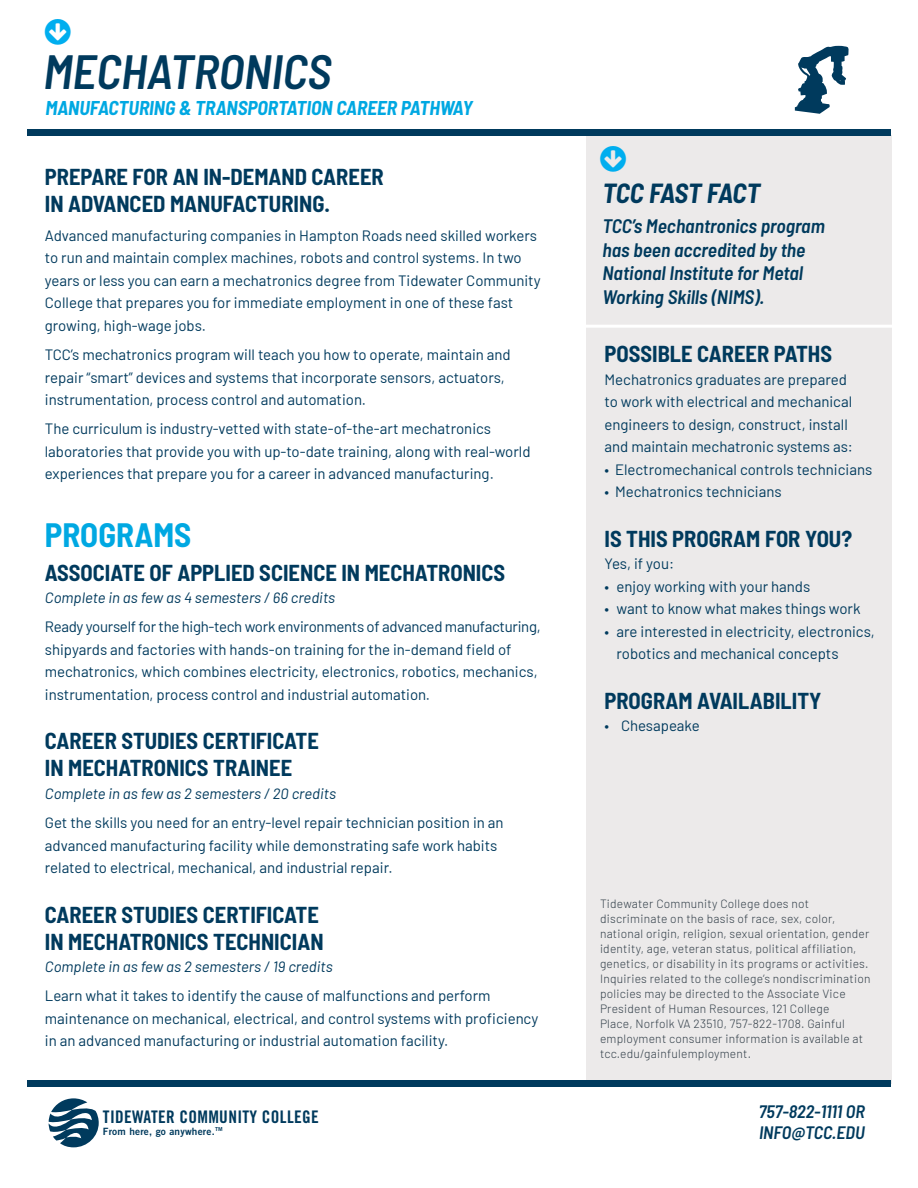
<style>
.page{position:relative;width:918px;height:1188px;background:#fff}
.page>*{position:absolute;margin:0;border:0;box-sizing:border-box;transform-origin:0 0}
.t1{font:italic 600 semi-condensed 48px "Barlow";color:#003a5d}
.programs{font:700 semi-condensed 33px "Barlow";color:#00a8e2}
.t2{font:italic 700 semi-condensed 27px "Barlow";letter-spacing:-.02em;color:#003a5d}
.intro{font:700 semi-condensed 22.5px/27px "Barlow";color:#003a5d}
.body_copy{font:700 semi-condensed 22.5px/27px "Barlow";color:#003a5d}
.t3{font:italic 600 semi-condensed 19.5px/23.4px "Barlow";color:#003a5d}
.t4{font:italic 700 semi-condensed 19.5px "Barlow";color:#00a8e2}
.t5{font:italic 600 semi-condensed 18px/21.6px "Barlow";color:#003a5d}
.t6{font:17.4px "Trade Gothic Bold Cond Twenty";letter-spacing:.02em;color:#003a5d}
.body_copy-2{font:15px/22.5px "Barlow";color:#003a5d}
.body_copy-3{font:italic 15px "Barlow";color:#003a5d}
.t7{font:300 12px/15px "Barlow";letter-spacing:.02em;color:#313e48}
.t8{font:10.05px "Trade Gothic Bold Two";letter-spacing:.02em;color:#003a5d}
.t9{font:5.55px "Trade Gothic Bold Two";color:#003a5d}
</style>
<div class="page">
<div style="left:586px;top:135px;width:305px;height:949px;background:#eceaea"></div>
<div style="left:27px;top:130px;width:864px;height:6px;background:#003a5d"></div>
<div style="left:27px;top:1080px;width:864px;height:7px;background:#003a5d"></div>
<svg style="left:49px;top:1098px;width:50px;height:49px"></svg>
<svg style="left:795px;top:46px;width:54px;height:68px"></svg>
<hr style="left:577px;top:325px;width:323px;height:3px;background:#fff">
<p class="t1" style="left:43px;top:37px;width:290px">MECHATRONICS</p>
<p class="t4" style="left:45px;top:94px;width:429px">MANUFACTURING &amp; TRANSPORTATION CAREER PATHWAY</p>
<p class="intro" style="left:45px;top:161px;width:340px">PREPARE FOR AN IN-DEMAND CAREER<br>IN ADVANCED MANUFACTURING.</p>
<p class="body_copy-2" style="left:45px;top:223px;width:494px">Advanced manufacturing companies in Hampton Roads need skilled workers</p>
<p class="body_copy-2" style="left:45px;top:245px;width:478px">to run and maintain complex machines, robots and control systems. In two</p>
<p class="body_copy-2" style="left:45px;top:268px;width:497px">years or less you can earn a mechatronics degree from Tidewater Community</p>
<p class="body_copy-2" style="left:45px;top:290px;width:470px">College that prepares you for immediate employment in one of these fast growing, high-wage jobs.</p>
<p class="body_copy-2" style="left:45px;top:342px;width:467px">TCC’s mechatronics program will teach you how to operate, maintain and</p>
<p class="body_copy-2" style="left:45px;top:365px;width:462px">repair “smart” devices and systems that incorporate sensors, actuators,</p>
<p class="body_copy-2" style="left:45px;top:387px;width:323px">instrumentation, process control and automation.</p>
<p class="body_copy-2" style="left:45px;top:416px;width:448px">The curriculum is industry-vetted with state-of-the-art mechatronics</p>
<p class="body_copy-2" style="left:45px;top:439px;width:487px">laboratories that provide you with up-to-date training, along with real-world</p>
<p class="body_copy-2" style="left:45px;top:461px;width:451px">experiences that prepare you for a career in advanced manufacturing.</p>
<p class="programs" style="left:45px;top:511px;width:148px">PROGRAMS</p>
<p class="intro" style="left:45px;top:557px;width:462px">ASSOCIATE OF APPLIED SCIENCE IN MECHATRONICS</p>
<p class="body_copy-3" style="left:45px;top:587px;width:292px">Complete in as few as 4 semesters / 66 credits</p>
<p class="body_copy-2" style="left:45px;top:614px;width:497px">Ready yourself for the high-tech work environments of advanced manufacturing, shipyards and factories with hands-on training for the in-demand field of mechatronics, which combines electricity, electronics, robotics, mechanics, instrumentation, process control and industrial automation.</p>
<p class="intro" style="left:45px;top:726px;width:276px">CAREER STUDIES CERTIFICATE<br>IN MECHATRONICS TRAINEE</p>
<p class="body_copy-3" style="left:45px;top:782px;width:293px">Complete in as few as 2 semesters / 20 credits</p>
<p class="body_copy-2" style="left:45px;top:810px;width:460px">Get the skills you need for an entry-level repair technician position in an advanced manufacturing facility while demonstrating safe work habits related to electrical, mechanical, and industrial repair.</p>
<p class="body_copy" style="left:45px;top:899px;width:280px">CAREER STUDIES CERTIFICATE<br>IN MECHATRONICS TECHNICIAN</p>
<p class="body_copy-3" style="left:45px;top:956px;width:289px">Complete in as few as 2 semesters / 19 credits</p>
<p class="body_copy-2" style="left:45px;top:983px;width:495px">Learn what it takes to identify the cause of malfunctions and perform maintenance on mechanical, electrical, and control systems with proficiency in an advanced manufacturing or industrial automation facility.</p>
<p class="t6" style="left:103px;top:1106px;width:217px">TIDEWATER COMMUNITY COLLEGE</p>
<p class="t8" style="left:103px;top:1125px;width:113px">From here, go anywhere.</p>
<p class="t9" style="left:215px;top:1125px;width:9px">TM</p>
<p class="t2" style="left:603px;top:174px;width:159px">TCC FAST FACT</p>
<p class="t3" style="left:603px;top:213px;width:224px">TCC’s Mechantronics program has been accredited by the<br>National Institute for Metal<br>Working Skills (NIMS).</p>
<p class="intro" style="left:604px;top:339px;width:229px">POSSIBLE CAREER PATHS</p>
<p class="body_copy-2" style="left:604px;top:367px;width:244px">Mechatronics graduates are prepared</p>
<p class="body_copy-2" style="left:604px;top:389px;width:249px">to work with electrical and mechanical</p>
<p class="body_copy-2" style="left:604px;top:412px;width:245px">engineers to design, construct, install</p>
<p class="body_copy-2" style="left:604px;top:434px;width:250px">and maintain mechatronic systems as:</p>
<p class="body_copy-2" style="left:604px;top:457px;width:269px">• Electromechanical controls technicians</p>
<p class="body_copy-2" style="left:604px;top:479px;width:179px">• Mechatronics technicians</p>
<p class="intro" style="left:604px;top:524px;width:249px">IS THIS PROGRAM FOR YOU?</p>
<p class="body_copy-2" style="left:604px;top:551px;width:71px">Yes, if you:</p>
<p class="body_copy-2" style="left:604px;top:574px;width:207px">• enjoy working with your hands</p>
<p class="body_copy-2" style="left:604px;top:596px;width:258px">• want to know what makes things work</p>
<p class="body_copy-2" style="left:604px;top:619px;width:272px">• are interested in electricity, electronics,</p>
<p class="body_copy-2" style="left:616px;top:641px;width:224px">robotics and mechanical concepts</p>
<p class="intro" style="left:604px;top:686px;width:218px">PROGRAM AVAILABILITY</p>
<p class="body_copy-2" style="left:604px;top:713px;width:97px">• Chesapeake</p>
<p class="t7" style="left:600px;top:896px;width:272px">Tidewater Community College does not discriminate on the basis of race, sex, color, national origin, religion, sexual orientation, gender identity, age, veteran status, political affiliation, genetics, or disability in its programs or activities.<br>Inquiries related to the college’s nondiscrimination policies may be directed to the Associate Vice President of Human Resources, 121 College<br>Place, Norfolk VA 23510, 757-822-1708. Gainful employment consumer information is available at tcc.edu/gainfulemployment.</p>
<p class="t5" style="left:759px;top:1099px;width:108px">757-822-1111 OR<br>INFO@TCC.EDU</p>
</div>
